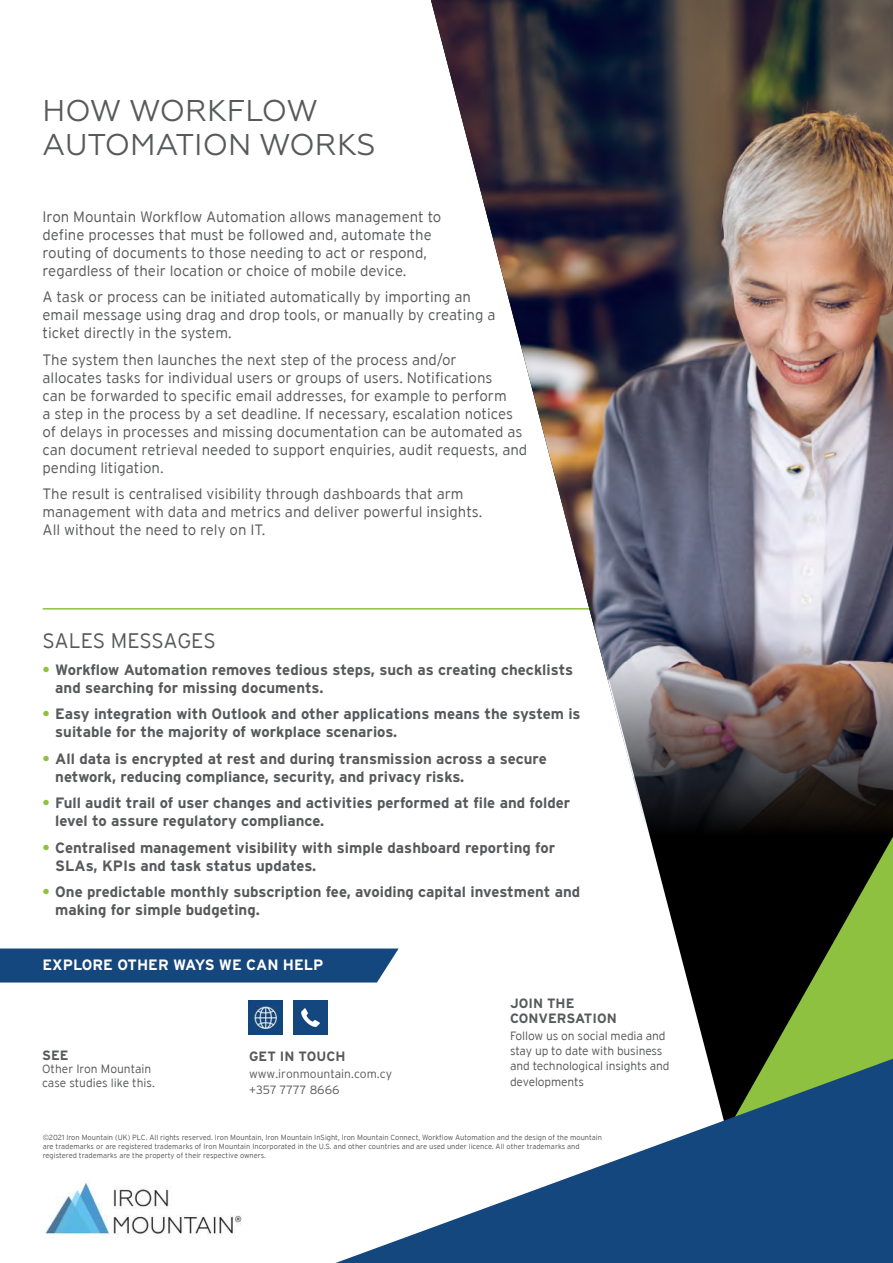
<style>
.page{position:relative;width:893px;height:1263px;background:#fff}
.page>*{position:absolute;margin:0;border:0;box-sizing:border-box;transform-origin:0 0}
.t1{font:30px/34.5px "Geometria";color:#58595b}
.t2{font:300 21px "Interstate";letter-spacing:-.01em;color:#58595b}
.t3{font:300 15px/18px "Interstate";color:#58595b}
.t4{font:700 15px/18px "Interstate";color:#58595b}
.t5{font:700 15px "Interstate";color:#fff}
.t6{font:700 13.5px/15px "Interstate";color:#58595b}
.t7{font:300 12px/15.3px "Interstate";letter-spacing:-.01em;color:#58595b}
.t8{font:300 7.5px/9px "Interstate";color:#58595b}
.s1{color:#8dc13f}
</style>
<div class="page">
<hr style="left:43px;top:608px;width:554px;height:1px;background:#8dc13f">
<img style="left:431px;top:0;width:462px;height:845px">
<img style="left:45px;top:1180px;width:197px;height:58px">
<div style="left:0;top:948px;width:399px;height:34px;background:#14477d"></div>
<img style="left:249px;top:1000px;width:34px;height:34px">
<img style="left:293px;top:1001px;width:34px;height:34px">
<svg style="left:652px;top:837px;width:241px;height:222px;background:#414e2d"></svg>
<svg style="left:335px;top:1059px;width:558px;height:204px;fill:#14477d"></svg>
<h1 class="t1" style="left:43px;top:93px;width:335px">HOW WORKFLOW<br>AUTOMATION WORKS</h1>
<p class="t3" style="left:43px;top:207px;width:400px">Iron Mountain Workflow Automation allows management to define processes that must be followed and, automate the routing of documents to those needing to act or respond, regardless of their location or choice of mobile device.</p>
<p class="t3" style="left:43px;top:288px;width:454px">A task or process can be initiated automatically by importing an email message using drag and drop tools, or manually by creating a ticket directly in the system.</p>
<p class="t3" style="left:43px;top:350px;width:486px">The system then launches the next step of the process and/or<br>allocates tasks for individual users or groups of users. Notifications<br>can be forwarded to specific email addresses, for example to perform<br>a step in the process by a set deadline. If necessary, escalation notices of delays in processes and missing documentation can be automated as can document retrieval needed to support enquiries, audit requests, and pending litigation.</p>
<p class="t3" style="left:43px;top:485px;width:441px">The result is centralised visibility through dashboards that arm management with data and metrics and deliver powerful insights.<br>All without the need to rely on IT.</p>
<h2 class="t2" style="left:43px;top:629px;width:175px">SALES MESSAGES</h2>
<p class="t4" style="left:55px;top:660px;width:519px;text-indent:-13px"><span class="s1">•</span> Workflow Automation removes tedious steps, such as creating checklists and searching for missing documents.</p>
<p class="t4" style="left:55px;top:705px;width:527px;text-indent:-13px"><span class="s1">•</span> Easy integration with Outlook and other applications means the system is suitable for the majority of workplace scenarios.</p>
<p class="t4" style="left:55px;top:749px;width:493px;text-indent:-13px"><span class="s1">•</span> All data is encrypted at rest and during transmission across a secure network, reducing compliance, security, and privacy risks.</p>
<p class="t4" style="left:55px;top:794px;width:516px;text-indent:-13px"><span class="s1">•</span> Full audit trail of user changes and activities performed at file and folder level to assure regulatory compliance.</p>
<p class="t4" style="left:55px;top:838px;width:501px;text-indent:-13px"><span class="s1">•</span> Centralised management visibility with simple dashboard reporting for<br>SLAs, KPIs and task status updates.</p>
<p class="t4" style="left:55px;top:883px;width:527px;text-indent:-13px"><span class="s1">•</span> One predictable monthly subscription fee, avoiding capital investment and making for simple budgeting.</p>
<p class="t5" style="left:43px;top:957px;width:282px">EXPLORE OTHER WAYS WE CAN HELP</p>
<p class="t6" style="left:42px;top:1047px;width:28px">SEE</p>
<p class="t7" style="left:42px;top:1062px;width:114px;line-height:13.5px">Other Iron Mountain case studies like this.</p>
<p class="t6" style="left:249px;top:1048px;width:98px">GET IN TOUCH</p>
<p class="t7" style="left:249px;top:1066px;width:144px;line-height:15.8px">www.ironmountain.com.cy +357 7777 8666</p>
<p class="t6" style="left:510px;top:995px;width:108px">JOIN THE<br>CONVERSATION</p>
<p class="t7" style="left:510px;top:1028px;width:161px">Follow us on social media and stay up to date with business and technological insights and developments</p>
<p class="t8" style="left:43px;top:1133px;width:561px">©2021 Iron Mountain (UK) PLC. All rights reserved. Iron Mountain, Iron Mountain InSight, Iron Mountain Connect, Workflow Automation and the design of the mountain are trademarks or are registered trademarks of Iron Mountain Incorporated in the U.S. and other countries and are used under licence. All other trademarks and registered trademarks are the property of their respective owners.</p>
</div>
